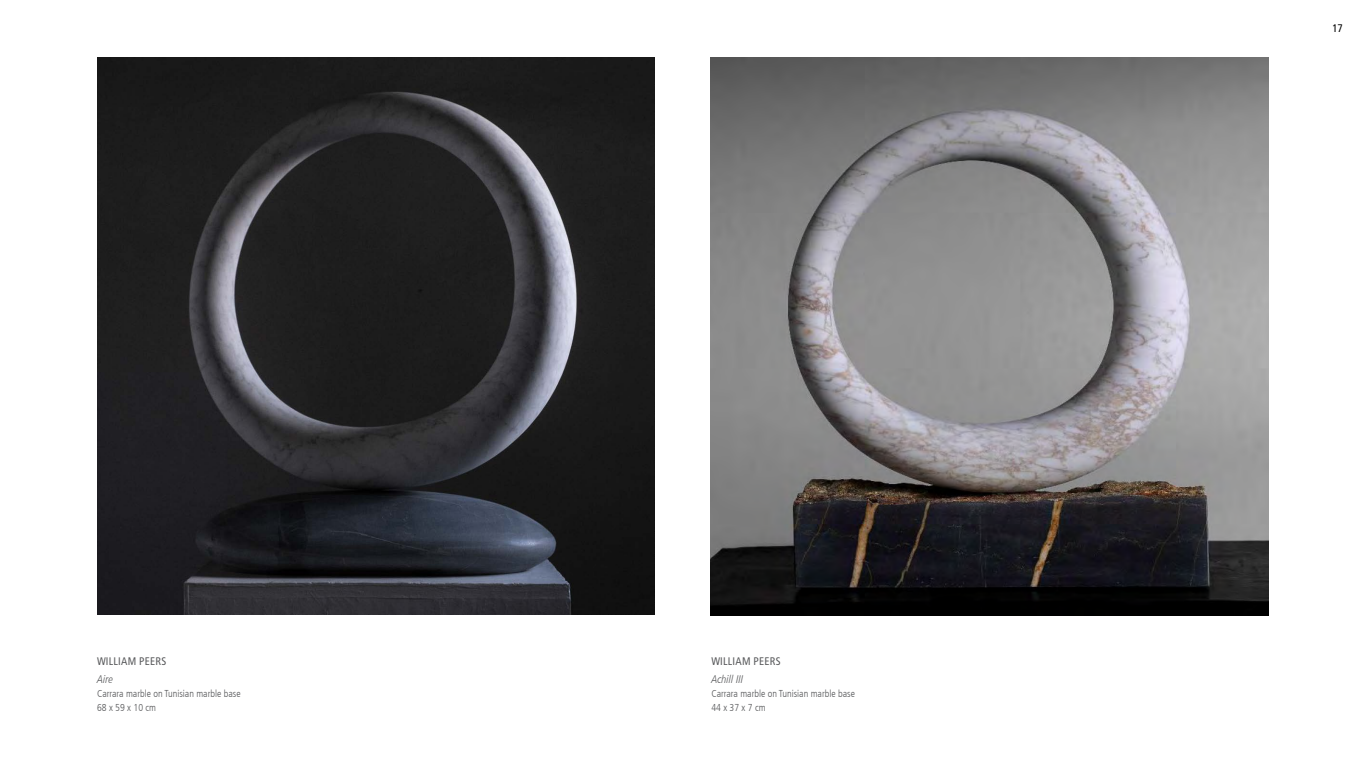
<style>
.page{position:relative;width:1366px;height:768px;background:#fff}
.page>*{position:absolute;margin:0;border:0;box-sizing:border-box;transform-origin:0 0}
.t1{font:condensed 11px "Frutiger LT Com";letter-spacing:.02em;color:#58595b}
.t2{font:italic 300 condensed 11px "Frutiger LT Com";color:#58595b}
.t3{font:condensed 11px "Frutiger LT Com";color:#000}
.t4{font:300 condensed 10px/14px "Frutiger LT Com";color:#58595b}
</style>
<div class="page">
<img style="left:97px;top:57px;width:558px;height:558px">
<img style="left:711px;top:57px;width:558px;height:558px">
<p class="t1" style="left:97px;top:655px;width:71px">WILLIAM PEERS</p>
<p class="t2" style="left:97px;top:673px;width:18px">Aire</p>
<p class="t4" style="left:97px;top:687px;width:145px">Carrara marble on Tunisian marble base<br>68 x 59 x 10 cm</p>
<p class="t1" style="left:711px;top:655px;width:71px">WILLIAM PEERS</p>
<p class="t2" style="left:711px;top:673px;width:33px">Achill III</p>
<p class="t4" style="left:711px;top:687px;width:145px">Carrara marble on Tunisian marble base<br>44 x 37 x 7 cm</p>
<p class="t3" style="left:1332px;top:22px;width:12px">17</p>
</div>
